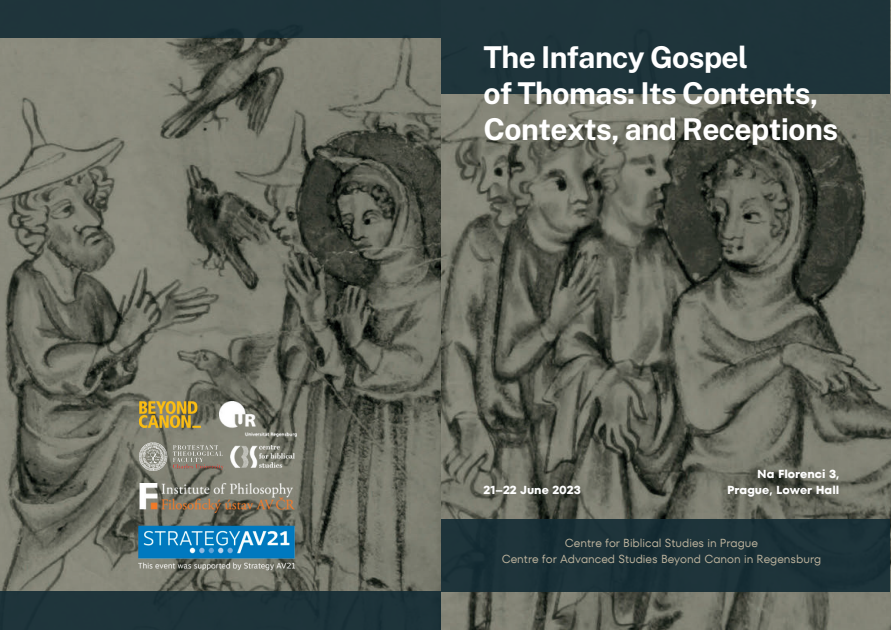
<style>
.page{position:relative;width:891px;height:630px;background:#fff}
.page>*{position:absolute;margin:0;border:0;box-sizing:border-box;transform-origin:0 0}
.t1{font:700 30px/36px "Public Sans";letter-spacing:-.02em;color:#fff}
.t2{font:11.6px "TT Fors";color:#bdb39d}
.t3{font:700 11.6px/16.4px "TT Fors";color:#fff;text-align:right}
</style>
<div class="page">
<img style="left:0;top:38px;width:441px;height:553px">
<div style="left:0;top:591px;width:445px;height:39px;background:#1e343a"></div>
<div style="left:0;top:0;width:445px;height:38px;background:#1f343b"></div>
<img style="left:139px;top:402px;width:62px;height:26px">
<img style="left:139px;top:442px;width:85px;height:29px">
<img style="left:230px;top:445px;width:64px;height:22px">
<img style="left:137px;top:524px;width:159px;height:48px">
<img style="left:139px;top:483px;width:155px;height:30px">
<img style="left:220px;top:402px;width:77px;height:34px">
<img style="left:441px;top:0;width:450px;height:630px">
<div style="left:441px;top:0;width:449px;height:93px;background:#1f343b"></div>
<div style="left:441px;top:520px;width:449px;height:72px;background:#1c3238"></div>
<p class="t1" style="left:484px;top:39px;width:266px">The Infancy Gospel</p>
<p class="t1" style="left:484px;top:75px;width:356px">of Thomas: Its Contents,<br>Contexts, and Receptions</p>
<p class="t3" style="left:484px;top:482px;width:99px">21–22 June 2023</p>
<p class="t3" style="left:727px;top:466px;width:114px">Na Florenci 3,<br>Prague, Lower Hall</p>
<p class="t2" style="left:565px;top:535px;width:195px">Centre for Biblical Studies in Prague</p>
<p class="t2" style="left:502px;top:551px;width:321px">Centre for Advanced Studies Beyond Canon in Regensburg</p>
</div>
